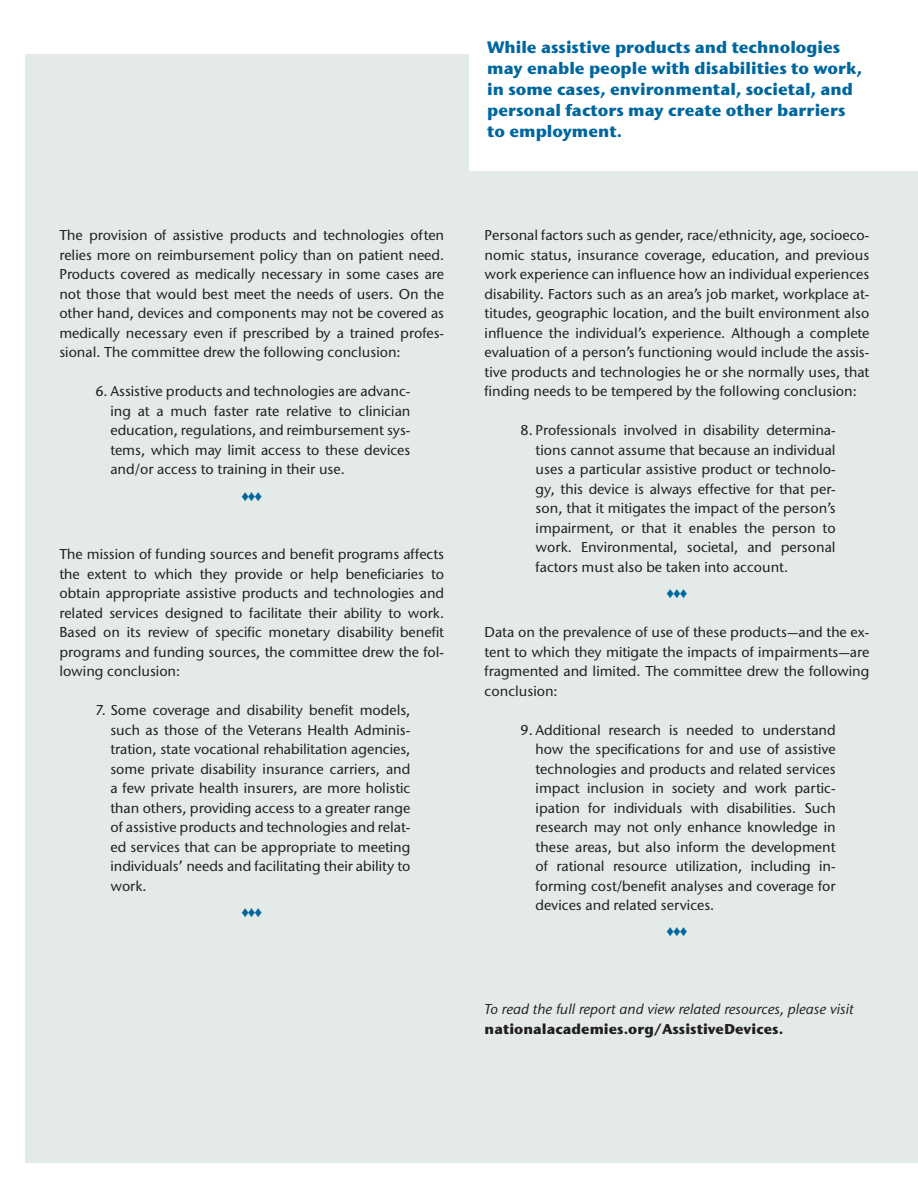
<style>
.page{position:relative;width:918px;height:1188px;background:#fff}
.page>*{position:absolute;margin:0;border:0;box-sizing:border-box;transform-origin:0 0}
.t1{font:700 16.5px/21px "Stone Sans ITC Std";color:#00679e}
.Body_Text{font:15px "Times New Roman";color:#00679e}
.Body_Text-2{font:500 14.25px/19.5px "Stone Sans ITC Std";color:#231f20;text-align:justify}
.Body_Text-3{font:italic 500 14.25px/19.5px "Stone Sans ITC Std";color:#231f20}
.s1{font-weight:700;font-style:normal}
</style>
<div class="page">
<div style="left:26px;top:54px;width:892px;height:1108px;background:#e3eae8"></div>
<div style="left:469px;top:0;width:449px;height:171px;background:#fff"></div>
<p class="Body_Text-2" style="left:59px;top:226px;width:386px">The provision of assistive products and technologies often relies more on reimbursement policy than on patient need.<br>Products covered as medically necessary in some cases are not those that would best meet the needs of users. On the other hand, devices and components may not be covered as medically necessary even if prescribed by a trained profes&shy;sional. The committee drew the following conclusion:</p>
<p class="Body_Text-2" style="left:110px;top:382px;width:302px;text-indent:-15px">6. Assistive products and technologies are advanc&shy;ing at a much faster rate relative to clinician education, regulations, and reimbursement sys&shy;tems, which may limit access to these devices and/or access to training in their use.</p>
<p class="Body_Text" style="left:241px;top:486px;width:22px">♦ ♦ ♦</p>
<p class="Body_Text-2" style="left:59px;top:544px;width:386px">The mission of funding sources and benefit programs affects the extent to which they provide or help beneficiaries to obtain appropriate assistive products and technologies and related services designed to facilitate their ability to work.<br>Based on its review of specific monetary disability benefit programs and funding sources, the committee drew the fol&shy;lowing conclusion:</p>
<p class="Body_Text-2" style="left:110px;top:700px;width:302px;text-indent:-15px">7. Some coverage and disability benefit models, such as those of the Veterans Health Adminis&shy;tration, state vocational rehabilitation agencies, some private disability insurance carriers, and a few private health insurers, are more holistic than others, providing access to a greater range of assistive products and technologies and relat&shy;ed services that can be appropriate to meeting individuals’ needs and facilitating their ability to work.</p>
<p class="Body_Text" style="left:241px;top:902px;width:22px">♦ ♦ ♦</p>
<p class="t1" style="left:487px;top:36px;width:377px">While assistive products and technologies may enable people with disabilities to work, in some cases, environmental, societal, and personal factors may create other barriers to employment.</p>
<p class="Body_Text-2" style="left:485px;top:226px;width:386px">Personal factors such as gender, race/ethnicity, age, socioeco&shy;nomic status, insurance coverage, education, and previous work experience can influence how an individual experiences disability. Factors such as an area’s job market, workplace at&shy;titudes, geographic location, and the built environment also influence the individual’s experience. Although a complete evaluation of a person’s functioning would include the assis&shy;tive products and technologies he or she normally uses, that finding needs to be tempered by the following conclusion:</p>
<p class="Body_Text-2" style="left:536px;top:421px;width:302px;text-indent:-15px">8. Professionals involved in disability determina&shy;tions cannot assume that because an individual uses a particular assistive product or technolo&shy;gy, this device is always effective for that per&shy;son, that it mitigates the impact of the person’s impairment, or that it enables the person to work. Environmental, societal, and personal factors must also be taken into account.</p>
<p class="Body_Text" style="left:667px;top:583px;width:22px">♦ ♦ ♦</p>
<p class="Body_Text-2" style="left:485px;top:622px;width:386px">Data on the prevalence of use of these products—and the ex&shy;tent to which they mitigate the impacts of impairments—are fragmented and limited. The committee drew the following conclusion:</p>
<p class="Body_Text-2" style="left:536px;top:720px;width:302px;text-indent:-15px">9. Additional research is needed to understand how the specifications for and use of assistive technologies and products and related services impact inclusion in society and work partic&shy;ipation for individuals with disabilities. Such research may not only enhance knowledge in these areas, but also inform the development of rational resource utilization, including in&shy;forming cost/benefit analyses and coverage for devices and related services.</p>
<p class="Body_Text" style="left:667px;top:921px;width:22px">♦ ♦ ♦</p>
<p class="Body_Text-3" style="left:485px;top:1000px;width:371px">To read the full report and view related resources, please visit <span class="s1">nationalacademies.org/AssistiveDevices.</span></p>
</div>
